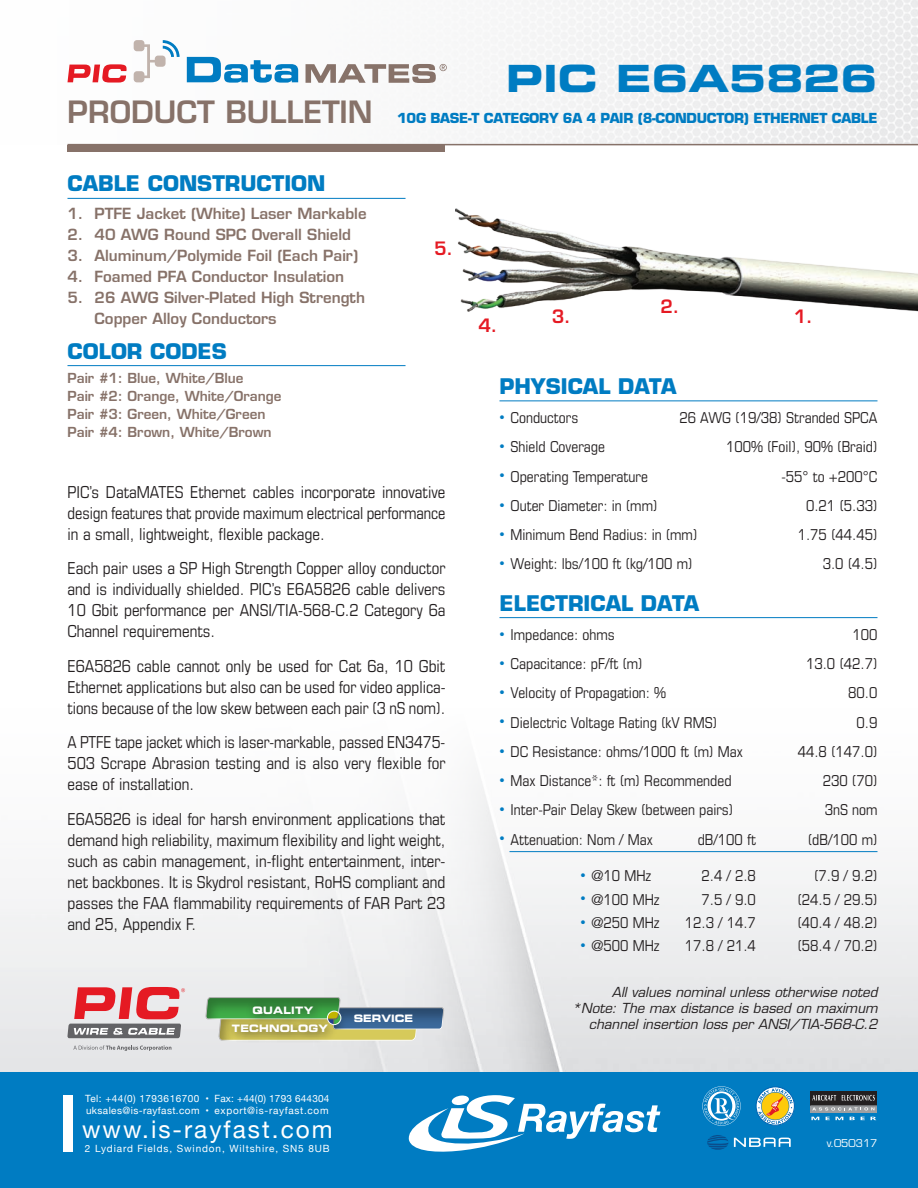
<style>
.page{position:relative;width:918px;height:1188px;background:#fff}
.page>*{position:absolute;margin:0;border:0;box-sizing:border-box;transform-origin:0 0}
.t1{font:37.5px "Eurostile LT Std Bold Ex 2";color:#007cc2}
.t2{font:600 30px "Eurostile LT Std";color:#877269}
.t3{font:24.3px "Helvetica Neue";letter-spacing:.085em;color:#fff}
.t4{font:700 21px "Eurostile LT Std";color:#007cc2}
.t5{font:600 18px "Eurostile LT Std";color:#e51a23}
.t6{font:condensed 16.5px/21px "Eurostile LT Std";color:#231f20;text-align:justify}
.t7{font:condensed 15px "Eurostile LT Std";color:#231f20}
.t8{font:600 15px/21px "Eurostile LT Std";color:#877269}
.t9{font:italic 13.5px/16.2px "Eurostile LT Std";color:#231f20;text-align:right}
.t10{font:600 13.5px/18px "Eurostile LT Std";color:#877269}
.t11{font:700 13.5px "Eurostile LT Std";letter-spacing:-.02em;color:#007cc2}
.t12{font:10.5px "Eurostile LT Std";color:#fff}
.t13{font:10.2px "Eurostile LT Std Bold Ex 2";letter-spacing:.02em;color:#fff;scale:.9 1}
.t14{font:10.2px "Eurostile LT Std Bold Ex 2";color:#fff;scale:.9 1}
.t15{font:9.9px/12.1px "Helvetica Neue";letter-spacing:.04em;color:#fff}
.t16{font:9.9px "Helvetica Neue";letter-spacing:.09em;color:#fff}
.s1{font-size:10.5px;color:#007cc2}
</style>
<div class="page">
<img style="left:67px;top:0;width:851px;height:145px">
<hr style="left:68px;top:144px;width:850px;height:1px;background:#877269">
<div style="left:68px;top:145px;width:378px;height:7px;background:#877269"></div>
<div style="left:0;top:1071px;width:918px;height:117px;background:#007cc2"></div>
<svg style="left:68px;top:64px;width:59px;height:19px"></svg>
<svg style="left:187px;top:57px;width:111px;height:26px"></svg>
<svg style="left:134px;top:40px;width:46px;height:42px"></svg>
<svg style="left:306px;top:64px;width:141px;height:19px"></svg>
<svg style="left:702px;top:1086px;width:39px;height:40px"></svg>
<div style="left:204px;top:995px;width:138px;height:24px;background:#ebebed"></div>
<svg style="left:205px;top:997px;width:239px;height:44px;background:#88a394"></svg>
<svg style="left:327px;top:1011px;width:14px;height:14px"></svg>
<div style="left:327px;top:1011px;width:14px;height:14px;border:1px solid #fff;border-radius:50%"></div>
<div style="left:225px;top:1017px;width:112px;height:26px;background:#231f20;opacity:.75"></div>
<div style="left:246px;top:999px;width:77px;height:26px;background:#231f20;opacity:.75"></div>
<svg style="left:73px;top:1045px;width:98px;height:6px"></svg>
<svg style="left:68px;top:987px;width:117px;height:51px;background:#cd898e"></svg>
<svg style="left:756px;top:1086px;width:39px;height:40px"></svg>
<svg style="left:707px;top:1135px;width:21px;height:15px"></svg>
<svg style="left:734px;top:1138px;width:57px;height:9px"></svg>
<div style="left:811px;top:1091px;width:66px;height:14px;background:#231f20"></div>
<svg style="left:812px;top:1095px;width:24px;height:6px"></svg>
<svg style="left:842px;top:1095px;width:33px;height:6px"></svg>
<svg style="left:811px;top:1106px;width:66px;height:6px"></svg>
<svg style="left:812px;top:1107px;width:62px;height:4px"></svg>
<hr style="left:811px;top:1105px;width:66px;height:1px;background:#6c6d70">
<svg style="left:811px;top:1117px;width:8px;height:3px"></svg>
<svg style="left:826px;top:1117px;width:17px;height:3px"></svg>
<svg style="left:850px;top:1117px;width:5px;height:3px"></svg>
<svg style="left:861px;top:1117px;width:4px;height:3px"></svg>
<svg style="left:871px;top:1117px;width:5px;height:3px"></svg>
<hr style="left:500px;top:400px;width:378px;height:1px;background:#007cc2">
<hr style="left:500px;top:617px;width:378px;height:1px;background:#007cc2">
<hr style="left:509px;top:851px;width:369px;height:1px;background:#007cc2">
<hr style="left:68px;top:198px;width:338px;height:1px;background:#007cc2">
<hr style="left:68px;top:365px;width:338px;height:1px;background:#007cc2">
<img style="left:455px;top:208px;width:463px;height:104px">
<div style="left:64px;top:1095px;width:9px;height:57px;background:#fff"></div>
<svg style="left:408px;top:1095px;width:252px;height:57px"></svg>
<h2 class="t2" style="left:68px;top:93px;width:307px">PRODUCT BULLETIN</h2>
<h1 class="t1" style="left:506px;top:52px;width:373px">PIC E6A5826</h1>
<p class="t11" style="left:397px;top:109px;width:482px">10G BASE-T CATEGORY 6A 4 PAIR (8-CONDUCTOR) ETHERNET CABLE</p>
<p class="t4" style="left:68px;top:171px;width:259px">CABLE CONSTRUCTION</p>
<p class="t8" style="left:68px;top:203px;width:301px">1. PTFE Jacket (White) Laser Markable</p>
<p class="t8" style="left:68px;top:224px;width:285px">2. 40 AWG Round SPC Overall Shield</p>
<p class="t8" style="left:68px;top:245px;width:292px">3. Aluminum/Polymide Foil (Each Pair)</p>
<p class="t8" style="left:68px;top:266px;width:278px">4. Foamed PFA Conductor Insulation</p>
<p class="t8" style="left:94px;top:287px;width:272px;text-indent:-27px">5. 26 AWG Silver-Plated High Strength<br>Copper Alloy Conductors</p>
<p class="t4" style="left:68px;top:338px;width:161px">COLOR CODES</p>
<p class="t10" style="left:68px;top:369px;width:215px">Pair #1: Blue, White/Blue<br>Pair #2: Orange, White/Orange<br>Pair #3: Green, White/Green<br>Pair #4: Brown, White/Brown</p>
<p class="t5" style="left:434px;top:238px;width:21px">5.</p>
<p class="t6" style="left:68px;top:481px;width:380px">PIC’s DataMATES Ethernet cables incorporate innovative design features that provide maximum electrical performance in a small, lightweight, flexible package.</p>
<p class="t6" style="left:68px;top:557px;width:379px">Each pair uses a SP High Strength Copper alloy conductor and is individually shielded. PIC’s E6A5826 cable delivers 10 Gbit performance per ANSI/TIA-568-C.2 Category 6a Channel requirements.</p>
<p class="t6" style="left:68px;top:655px;width:380px">E6A5826 cable cannot only be used for Cat 6a, 10 Gbit Ethernet applications but also can be used for video applica&shy;tions because of the low skew between each pair (3 nS nom).</p>
<p class="t6" style="left:68px;top:731px;width:380px">A PTFE tape jacket which is laser-markable, passed EN3475- 503 Scrape Abrasion testing and is also very flexible for ease of installation.</p>
<p class="t6" style="left:68px;top:808px;width:380px">E6A5826 is ideal for harsh environment applications that demand high reliability, maximum flexibility and light weight, such as cabin management, in-flight entertainment, inter&shy;net backbones. It is Skydrol resistant, RoHS compliant and passes the FAA flammability requirements of FAR Part 23 and 25, Appendix F.</p>
<p class="t13" style="left:253px;top:1003px;width:69px">QUALITY</p>
<p class="t13" style="left:232px;top:1022px;width:108px">TECHNOLOGY</p>
<p class="t14" style="left:354px;top:1011px;width:68px">SERVICE</p>
<p class="t15" style="left:85px;top:1093px;width:246px">Tel: +44(0) 1793616700 • Fax: +44(0) 1793 644304 uksales@is-rayfast.com • export@is-rayfast.com</p>
<h3 class="t3" style="left:82px;top:1111px;width:252px">www.is-rayfast.com</h3>
<p class="t16" style="left:85px;top:1141px;width:246px">2 Lydiard Fields, Swindon, Wiltshire, SN5 8UB</p>
<p class="t5" style="left:478px;top:314px;width:21px">4.</p>
<p class="t5" style="left:552px;top:305px;width:21px">3.</p>
<p class="t5" style="left:660px;top:295px;width:21px">2.</p>
<p class="t5" style="left:794px;top:305px;width:21px">1.</p>
<p class="t4" style="left:500px;top:373px;width:179px">PHYSICAL DATA</p>
<p class="t7" style="left:500px;top:409px;width:80px"><span class="s1">•</span> Conductors</p>
<p class="t7" style="left:679px;top:409px;width:200px">26 AWG (19/38) Stranded SPCA</p>
<p class="t7" style="left:500px;top:438px;width:107px"><span class="s1">•</span> Shield Coverage</p>
<p class="t7" style="left:726px;top:438px;width:153px">100% (Foil), 90% (Braid)</p>
<p class="t7" style="left:500px;top:467px;width:150px"><span class="s1">•</span> Operating Temperature</p>
<p class="t7" style="left:781px;top:467px;width:98px">-55° to +200°C</p>
<p class="t7" style="left:500px;top:496px;width:159px"><span class="s1">•</span> Outer Diameter: in (mm)</p>
<p class="t7" style="left:806px;top:496px;width:73px">0.21 (5.33)</p>
<p class="t7" style="left:500px;top:526px;width:199px"><span class="s1">•</span> Minimum Bend Radius: in (mm)</p>
<p class="t7" style="left:798px;top:526px;width:81px">1.75 (44.45)</p>
<p class="t7" style="left:500px;top:555px;width:195px"><span class="s1">•</span> Weight: lbs/100 ft (kg/100 m)</p>
<p class="t7" style="left:823px;top:555px;width:56px">3.0 (4.5)</p>
<p class="t4" style="left:500px;top:590px;width:201px">ELECTRICAL DATA</p>
<p class="t7" style="left:500px;top:625px;width:117px"><span class="s1">•</span> Impedance: ohms</p>
<p class="t7" style="left:852px;top:625px;width:27px">100</p>
<p class="t7" style="left:500px;top:655px;width:145px"><span class="s1">•</span> Capacitance: pF/ft (m)</p>
<p class="t7" style="left:806px;top:655px;width:73px">13.0 (42.7)</p>
<p class="t7" style="left:500px;top:684px;width:168px"><span class="s1">•</span> Velocity of Propagation: %</p>
<p class="t7" style="left:848px;top:684px;width:31px">80.0</p>
<p class="t7" style="left:500px;top:713px;width:219px"><span class="s1">•</span> Dielectric Voltage Rating (kV RMS)</p>
<p class="t7" style="left:857px;top:713px;width:22px">0.9</p>
<p class="t7" style="left:500px;top:742px;width:245px"><span class="s1">•</span> DC Resistance: ohms/1000 ft (m) Max</p>
<p class="t7" style="left:798px;top:742px;width:81px">44.8 (147.0)</p>
<p class="t7" style="left:500px;top:772px;width:234px"><span class="s1">•</span> Max Distance*: ft (m) Recommended</p>
<p class="t7" style="left:823px;top:772px;width:56px">230 (70)</p>
<p class="t7" style="left:500px;top:801px;width:235px"><span class="s1">•</span> Inter-Pair Delay Skew (between pairs)</p>
<p class="t7" style="left:825px;top:801px;width:54px">3nS nom</p>
<p class="t7" style="left:500px;top:830px;width:155px"><span class="s1">•</span> Attenuation: Nom / Max</p>
<p class="t7" style="left:698px;top:830px;width:60px">dB/100 ft</p>
<p class="t7" style="left:808px;top:830px;width:71px">(dB/100 m)</p>
<p class="t7" style="left:580px;top:867px;width:72px"><span class="s1">•</span> @10 MHz</p>
<p class="t7" style="left:702px;top:867px;width:56px">2.4 / 2.8</p>
<p class="t7" style="left:814px;top:867px;width:65px">(7.9 / 9.2)</p>
<p class="t7" style="left:580px;top:890px;width:81px"><span class="s1">•</span> @100 MHz</p>
<p class="t7" style="left:702px;top:890px;width:56px">7.5 / 9.0</p>
<p class="t7" style="left:797px;top:890px;width:82px">(24.5 / 29.5)</p>
<p class="t7" style="left:580px;top:913px;width:81px"><span class="s1">•</span> @250 MHz</p>
<p class="t7" style="left:685px;top:913px;width:73px">12.3 / 14.7</p>
<p class="t7" style="left:797px;top:913px;width:82px">(40.4 / 48.2)</p>
<p class="t7" style="left:580px;top:937px;width:81px"><span class="s1">•</span> @500 MHz</p>
<p class="t7" style="left:685px;top:937px;width:73px">17.8 / 21.4</p>
<p class="t7" style="left:797px;top:937px;width:82px">(58.4 / 70.2)</p>
<p class="t9" style="left:572px;top:984px;width:307px">All values nominal unless otherwise noted *Note: The max distance is based on maximum channel insertion loss per ANSI/TIA-568-C.2</p>
<p class="t12" style="left:827px;top:1137px;width:52px">v.050317</p>
</div>
